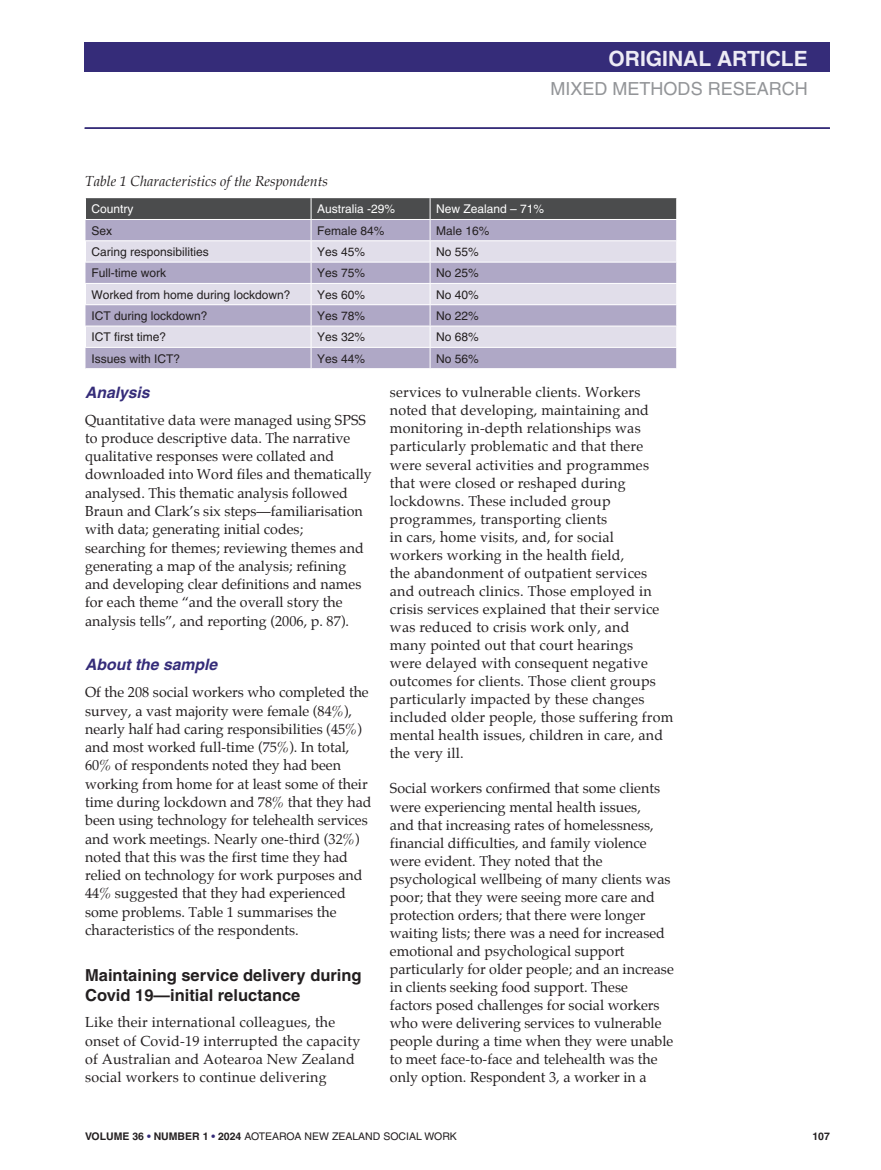
<style>
.page{position:relative;width:881px;height:1170px;background:#fff}
.page>*{position:absolute;margin:0;border:0;box-sizing:border-box;transform-origin:0 0}
.t1{font:700 21px "Helvetica";color:#edebf5}
.t2{font:18px "Helvetica";color:#939598}
.Sub-Head-Head1{font:700 16.5px/20.1px "Helvetica";color:#231f20}
.Sub-Head-Italic_-_PA{font:italic 700 15.75px "Helvetica";color:#352c79}
.Para{font:14.25px/18px "Palatino";color:#231f20}
.Para-2{font:italic 14.25px "Palatino";color:#231f20}
.Para-3{font:12px "Helvetica";color:#231f20}
.Para-4{font:12px "Helvetica";color:#fff}
.t3{font:10.5px "Helvetica";color:#231f20}
.t4{font:700 10.5px "Helvetica";color:#231f20}
.s1{font-weight:700}
.s2{font-weight:700;color:#352c79}
</style>
<div class="page">
<div style="left:85px;top:43px;width:744px;height:29px;background:#352c79"></div>
<hr style="left:85px;top:127px;width:744px;height:2px;background:#352c79">
<svg style="left:85px;top:198px;width:592px;height:170px;background:#b8b4c6"></svg>
<h1 class="t1" style="left:608px;top:45px;width:201px">ORIGINAL ARTICLE</h1>
<p class="t2" style="left:550px;top:78px;width:259px">MIXED METHODS RESEARCH</p>
<p class="Para-2" style="left:85px;top:169px;width:244px">Table 1 Characteristics of the Respondents</p>
<p class="Para-4" style="left:91px;top:202px;width:44px">Country</p>
<p class="Para-4" style="left:317px;top:202px;width:80px">Australia -29%</p>
<p class="Para-4" style="left:436px;top:202px;width:110px">New Zealand – 71%</p>
<p class="Para-3" style="left:91px;top:223px;width:22px">Sex</p>
<p class="Para-3" style="left:317px;top:223px;width:69px">Female 84%</p>
<p class="Para-3" style="left:436px;top:223px;width:55px">Male 16%</p>
<p class="Para-3" style="left:91px;top:245px;width:119px">Caring responsibilities</p>
<p class="Para-3" style="left:317px;top:245px;width:50px">Yes 45%</p>
<p class="Para-3" style="left:436px;top:245px;width:44px">No 55%</p>
<p class="Para-3" style="left:91px;top:266px;width:76px">Full-time work</p>
<p class="Para-3" style="left:317px;top:266px;width:50px">Yes 75%</p>
<p class="Para-3" style="left:436px;top:266px;width:44px">No 25%</p>
<p class="Para-3" style="left:91px;top:287px;width:200px">Worked from home during lockdown?</p>
<p class="Para-3" style="left:317px;top:287px;width:50px">Yes 60%</p>
<p class="Para-3" style="left:436px;top:287px;width:44px">No 40%</p>
<p class="Para-3" style="left:91px;top:309px;width:118px">ICT during lockdown?</p>
<p class="Para-3" style="left:317px;top:309px;width:50px">Yes 78%</p>
<p class="Para-3" style="left:436px;top:309px;width:44px">No 22%</p>
<p class="Para-3" style="left:91px;top:330px;width:76px">ICT first time?</p>
<p class="Para-3" style="left:317px;top:330px;width:50px">Yes 32%</p>
<p class="Para-3" style="left:436px;top:330px;width:44px">No 68%</p>
<p class="Para-3" style="left:91px;top:351px;width:90px">Issues with ICT?</p>
<p class="Para-3" style="left:317px;top:351px;width:50px">Yes 44%</p>
<p class="Para-3" style="left:436px;top:351px;width:44px">No 56%</p>
<p class="Sub-Head-Italic_-_PA" style="left:85px;top:382px;width:66px">Analysis</p>
<p class="Para" style="left:85px;top:410px;width:288px">Quantitative data were managed using SPSS to produce descriptive data. The narrative qualitative responses were collated and downloaded into Word files and thematically analysed. This thematic analysis followed Braun and Clark’s six steps—familiarisation with data; generating initial codes;<br>searching for themes; reviewing themes and generating a map of the analysis; refining and developing clear definitions and names for each theme “and the overall story the analysis tells”, and reporting (2006, p. 87).</p>
<p class="Sub-Head-Italic_-_PA" style="left:85px;top:655px;width:134px">About the sample</p>
<p class="Para" style="left:85px;top:683px;width:288px">Of the 208 social workers who completed the survey, a vast majority were female (84%), nearly half had caring responsibilities (45%) and most worked full-time (75%). In total, 60% of respondents noted they had been working from home for at least some of their time during lockdown and 78% that they had been using technology for telehealth services and work meetings. Nearly one-third (32%) noted that this was the first time they had relied on technology for work purposes and 44% suggested that they had experienced some problems. Table 1 summarises the characteristics of the respondents.</p>
<p class="Sub-Head-Head1" style="left:85px;top:964px;width:278px">Maintaining service delivery during<br>Covid 19—initial reluctance</p>
<p class="Para" style="left:85px;top:1013px;width:276px">Like their international colleagues, the onset of Covid-19 interrupted the capacity of Australian and Aotearoa New Zealand social workers to continue delivering</p>
<p class="Para" style="left:390px;top:383px;width:285px">services to vulnerable clients. Workers noted that developing, maintaining and monitoring in-depth relationships was particularly problematic and that there were several activities and programmes that were closed or reshaped during lockdowns. These included group programmes, transporting clients<br>in cars, home visits, and, for social<br>workers working in the health field,<br>the abandonment of outpatient services and outreach clinics. Those employed in crisis services explained that their service was reduced to crisis work only, and<br>many pointed out that court hearings<br>were delayed with consequent negative outcomes for clients. Those client groups particularly impacted by these changes included older people, those suffering from mental health issues, children in care, and the very ill.</p>
<p class="Para" style="left:390px;top:779px;width:285px">Social workers confirmed that some clients were experiencing mental health issues,<br>and that increasing rates of homelessness, financial difficulties, and family violence were evident. They noted that the psychological wellbeing of many clients was poor; that they were seeing more care and protection orders; that there were longer waiting lists; there was a need for increased emotional and psychological support particularly for older people; and an increase in clients seeking food support. These<br>factors posed challenges for social workers who were delivering services to vulnerable people during a time when they were unable to meet face-to-face and telehealth was the only option. Respondent 3, a worker in a</p>
<p class="t3" style="left:85px;top:1130px;width:373px"><span class="s1">VOLUME 36</span> <span class="s2">•</span> <span class="s1">NUMBER 1</span> <span class="s2">•</span> <span class="s1">2024</span> AOTEAROA NEW ZEALAND SOCIAL WORK</p>
<p class="t4" style="left:812px;top:1129px;width:19px">107</p>
</div>
